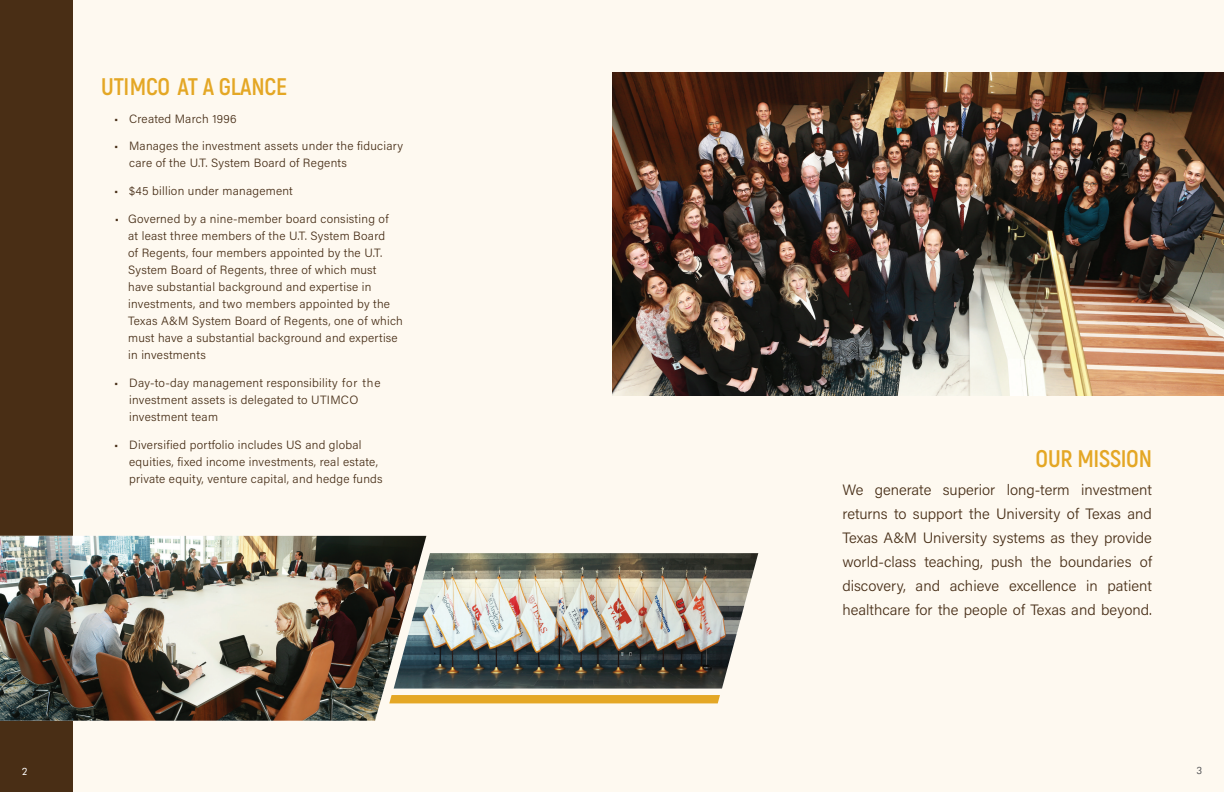
<style>
.page{position:relative;width:1224px;height:792px;background:#fff}
.page>*{position:absolute;margin:0;border:0;box-sizing:border-box;transform-origin:0 0}
.t1{font:700 24px "Akrobat";letter-spacing:-.01em;color:#e4a725}
.t2{font:300 15px/24px "Acumin Pro";color:#472e17;text-align:justify}
.t3{font:300 12px/17px "Acumin Pro";letter-spacing:.02em;color:#472e17}
.t4{font:10px "Futura BT";color:#fff}
.t5{font:10px "Futura BT";color:#545557}
</style>
<div class="page">
<div style="left:1px;top:0;width:1223px;height:792px;background:#fef9f0"></div>
<div style="left:0;top:0;width:72px;height:792px;background:#492e15"></div>
<img style="left:0;top:536px;width:426px;height:185px">
<img style="left:394px;top:553px;width:364px;height:136px">
<div style="left:389px;top:695px;width:331px;height:8px;background:#e4a725"></div>
<img style="left:612px;top:72px;width:612px;height:324px">
<h1 class="t1" style="left:101px;top:71px;width:187px">UTIMCO AT A GLANCE</h1>
<p class="t3" style="left:114px;top:109px;width:124px">• Created March 1996</p>
<p class="t3" style="left:129px;top:137px;width:275px;text-indent:-15px">• Manages the investment assets under the fiduciary care of the U.T. System Board of Regents</p>
<p class="t3" style="left:114px;top:182px;width:180px">• $45 billion under management</p>
<p class="t3" style="left:128px;top:210px;width:276px;text-indent:-14px">• Governed by a nine-member board consisting of<br>at least three members of the U.T. System Board<br>of Regents, four members appointed by the U.T.<br>System Board of Regents, three of which must have substantial background and expertise in investments, and two members appointed by the Texas A&amp;M System Board of Regents, one of which must have a substantial background and expertise in investments</p>
<p class="t3" style="left:129px;top:374px;width:253px;text-indent:-15px">• Day-to-day management responsibility for the investment assets is delegated to UTIMCO investment team</p>
<p class="t3" style="left:129px;top:436px;width:255px;text-indent:-15px">• Diversified portfolio includes US and global equities, fixed income investments, real estate, private equity, venture capital, and hedge funds</p>
<h1 class="t1" style="left:1036px;top:444px;width:118px">OUR MISSION</h1>
<p class="t2" style="left:842px;top:477px;width:311px">We generate superior long-term investment returns to support the University of Texas and Texas A&amp;M University systems as they provide world-class teaching, push the boundaries of discovery, and achieve excellence in patient healthcare for the people of Texas and beyond.</p>
<p class="t4" style="left:22px;top:765px;width:7px">2</p>
<p class="t5" style="left:1196px;top:764px;width:7px">3</p>
</div>
